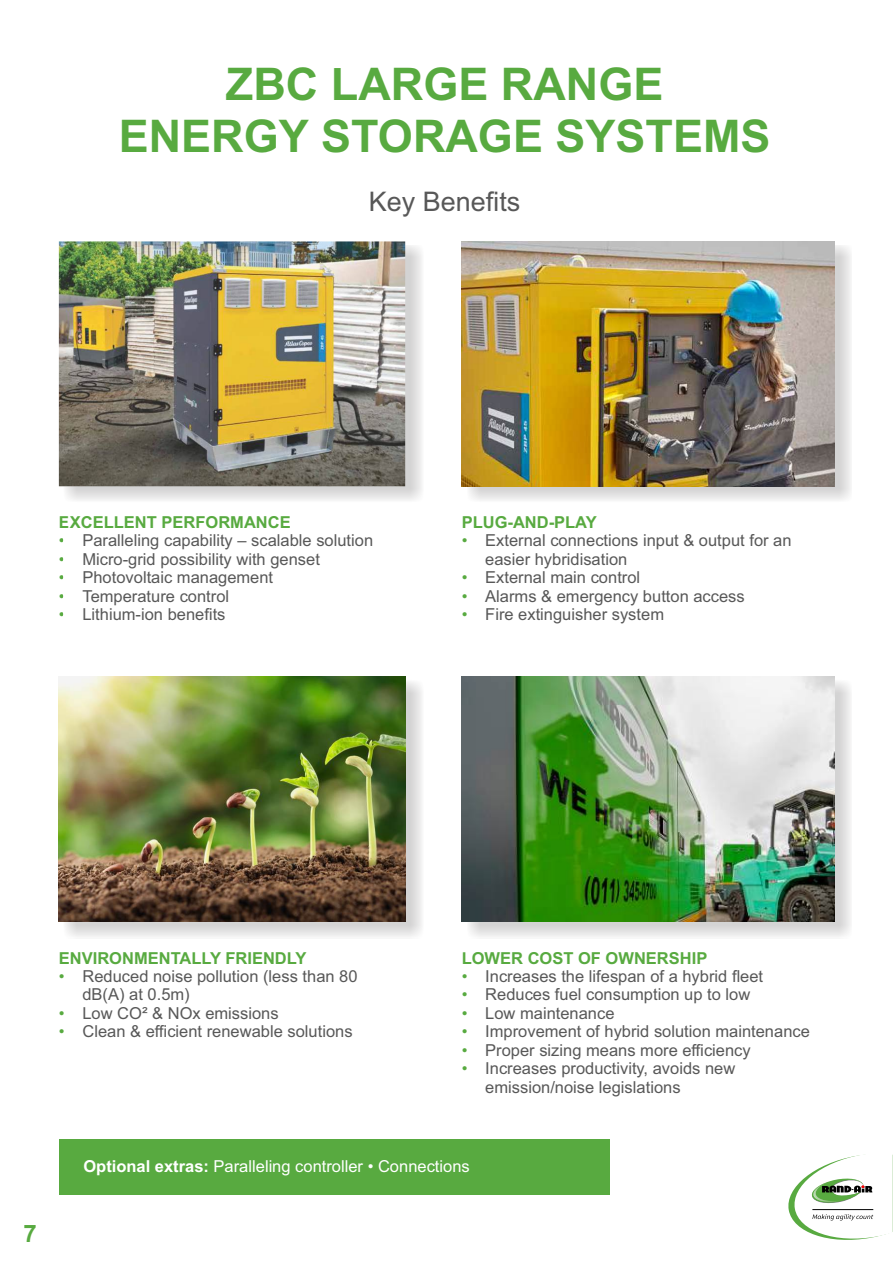
<style>
.page{position:relative;width:893px;height:1263px;background:#fff}
.page>*{position:absolute;margin:0;border:0;box-sizing:border-box;transform-origin:0 0}
.t1{font:700 45px/52.3px "Arial";color:#58aa40;text-align:center}
.t2{font:27px "Arial";color:#585858}
.t3{font:700 24px "Arial";color:#58aa40}
.t4{font:16.5px/18.5px "Arial";color:#585858}
.t5{font:700 16.5px "Arial";color:#58aa40}
.t6{font:16.5px "Arial";color:#fff}
.s1{color:#58aa40}
.s2{font-weight:700}
</style>
<div class="page">
<div style="left:59px;top:1139px;width:550px;height:55px;background:#58aa40"></div>
<div style="left:63px;top:245px;width:789px;height:693px;background:#373435;opacity:.22"></div>
<img style="left:462px;top:241px;width:372px;height:245px">
<img style="left:59px;top:676px;width:347px;height:245px">
<img style="left:462px;top:676px;width:372px;height:245px">
<img style="left:59px;top:241px;width:346px;height:245px">
<svg style="left:788px;top:1154px;width:105px;height:86px"></svg>
<hr style="left:812px;top:1209px;width:61px;height:1px;background:#000">
<h1 class="t1" style="left:119px;top:62px;width:653px">ZBC LARGE RANGE<br>ENERGY STORAGE SYSTEMS</h1>
<h2 class="t2" style="left:369px;top:192px;width:153px">Key Benefits</h2>
<p class="t5" style="left:59px;top:516px;width:233px">EXCELLENT PERFORMANCE</p>
<p class="t4" style="left:59px;top:533px;width:316px"><span class="s1">•</span> Paralleling capability – scalable solution</p>
<p class="t4" style="left:59px;top:551px;width:263px"><span class="s1">•</span> Micro-grid possibility with genset</p>
<p class="t4" style="left:59px;top:570px;width:216px"><span class="s1">•</span> Photovoltaic management</p>
<p class="t4" style="left:59px;top:588px;width:172px"><span class="s1">•</span> Temperature control</p>
<p class="t4" style="left:59px;top:606px;width:168px"><span class="s1">•</span> Lithium-ion benefits</p>
<p class="t5" style="left:462px;top:516px;width:137px">PLUG-AND-PLAY</p>
<p class="t4" style="left:485px;top:533px;width:308px;text-indent:-24px"><span class="s1">•</span> External connections input &amp; output for an easier hybridisation</p>
<p class="t4" style="left:462px;top:570px;width:180px"><span class="s1">•</span> External main control</p>
<p class="t4" style="left:462px;top:588px;width:285px"><span class="s1">•</span> Alarms &amp; emergency button access</p>
<p class="t4" style="left:462px;top:606px;width:204px"><span class="s1">•</span> Fire extinguisher system</p>
<p class="t5" style="left:59px;top:951px;width:249px">ENVIRONMENTALLY FRIENDLY</p>
<p class="t4" style="left:82px;top:968px;width:277px;text-indent:-24px"><span class="s1">•</span> Reduced noise pollution (less than 80 dB(A) at 0.5m)</p>
<p class="t4" style="left:59px;top:1005px;width:221px"><span class="s1">•</span> Low CO² &amp; NOx emissions</p>
<p class="t4" style="left:59px;top:1024px;width:295px"><span class="s1">•</span> Clean &amp; efficient renewable solutions</p>
<p class="t5" style="left:462px;top:951px;width:247px">LOWER COST OF OWNERSHIP</p>
<p class="t4" style="left:462px;top:968px;width:303px"><span class="s1">•</span> Increases the lifespan of a hybrid fleet</p>
<p class="t4" style="left:462px;top:987px;width:290px"><span class="s1">•</span> Reduces fuel consumption up to low</p>
<p class="t4" style="left:462px;top:1005px;width:154px"><span class="s1">•</span> Low maintenance</p>
<p class="t4" style="left:462px;top:1024px;width:350px"><span class="s1">•</span> Improvement of hybrid solution maintenance</p>
<p class="t4" style="left:462px;top:1042px;width:291px"><span class="s1">•</span> Proper sizing means more efficiency</p>
<p class="t4" style="left:485px;top:1061px;width:252px;text-indent:-24px"><span class="s1">•</span> Increases productivity, avoids new emission/noise legislations</p>
<h3 class="t3" style="left:24px;top:1224px;width:15px">7</h3>
<p class="t6" style="left:83px;top:1160px;width:388px"><span class="s2">Optional extras:</span> Paralleling controller • Connections</p>
</div>
